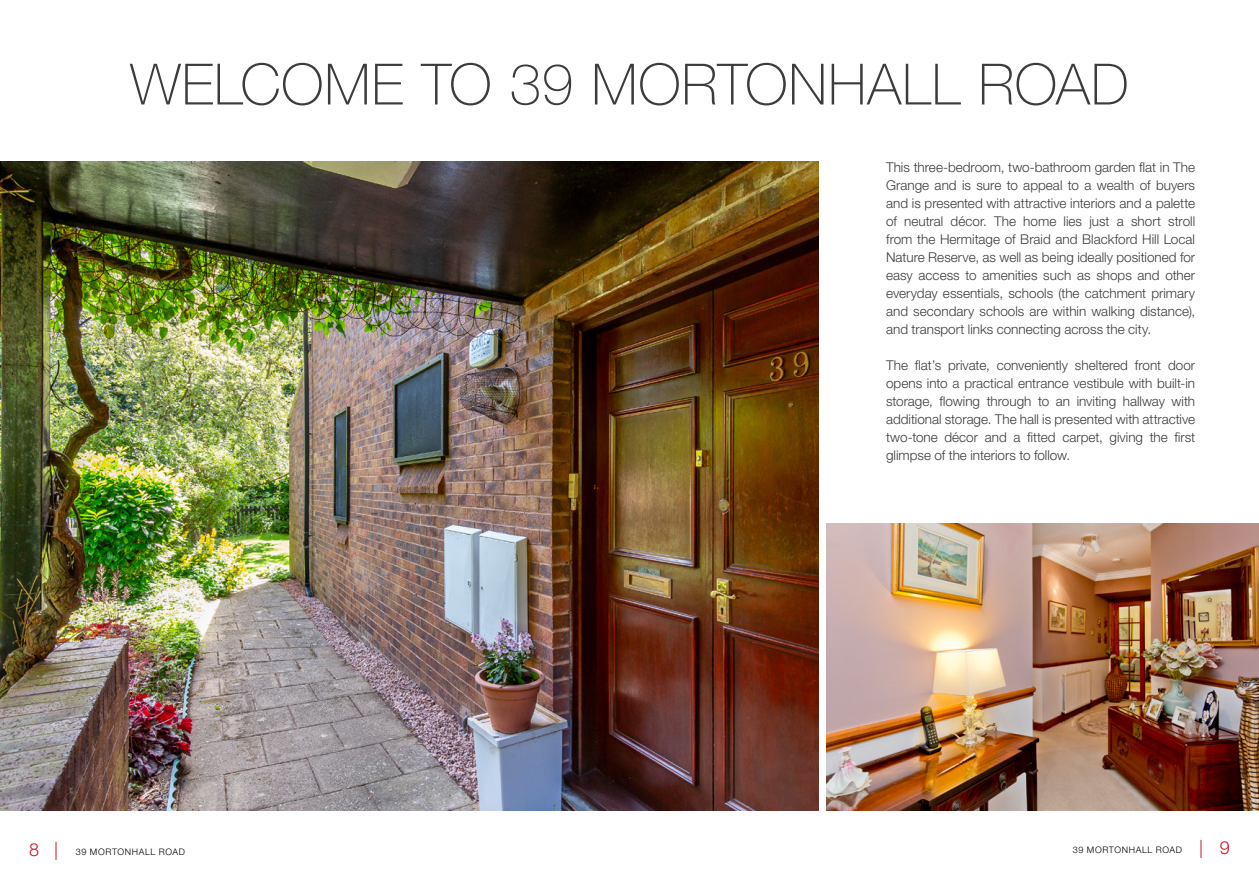
<style>
.page{position:relative;width:1259px;height:893px;background:#fff}
.page>*{position:absolute;margin:0;border:0;box-sizing:border-box;transform-origin:0 0}
.Address_line_1{font:100 57px "Helvetica Neue LT Std";letter-spacing:.015em;color:#3c3c3b}
.Address_line_1-2{font:300 13.5px/18px "Helvetica Neue LT Std";color:#3c3c3b;text-align:justify}
.t1{font:300 9px "Helvetica Neue LT Std";letter-spacing:.075em;color:#000}
.s1{font-size:18px;color:#c91525}
</style>
<div class="page">
<img style="left:0;top:162px;width:818px;height:648px">
<img style="left:827px;top:523px;width:432px;height:287px">
<p class="Address_line_1" style="left:130px;top:52px;width:1000px">WELCOME TO 39 MORTONHALL ROAD</p>
<p class="Address_line_1-2" style="left:886px;top:158px;width:310px">This three-bedroom, two-bathroom garden flat in The Grange and is sure to appeal to a wealth of buyers and is presented with attractive interiors and a palette of neutral décor. The home lies just a short stroll from the Hermitage of Braid and Blackford Hill Local Nature Reserve, as well as being ideally positioned for easy access to amenities such as shops and other everyday essentials, schools (the catchment primary and secondary schools are within walking distance), and transport links connecting across the city.</p>
<p class="Address_line_1-2" style="left:886px;top:356px;width:311px">The flat’s private, conveniently sheltered front door opens into a practical entrance vestibule with built-in storage, flowing through to an inviting hallway with additional storage. The hall is presented with attractive two-tone décor and a fitted carpet, giving the first glimpse of the interiors to follow.</p>
<p class="t1" style="left:29px;top:846px;width:158px"><span class="s1">8 |</span> 39 MORTONHALL ROAD</p>
<p class="t1" style="left:1072px;top:844px;width:159px">39 MORTONHALL ROAD <span class="s1">| 9</span></p>
</div>
